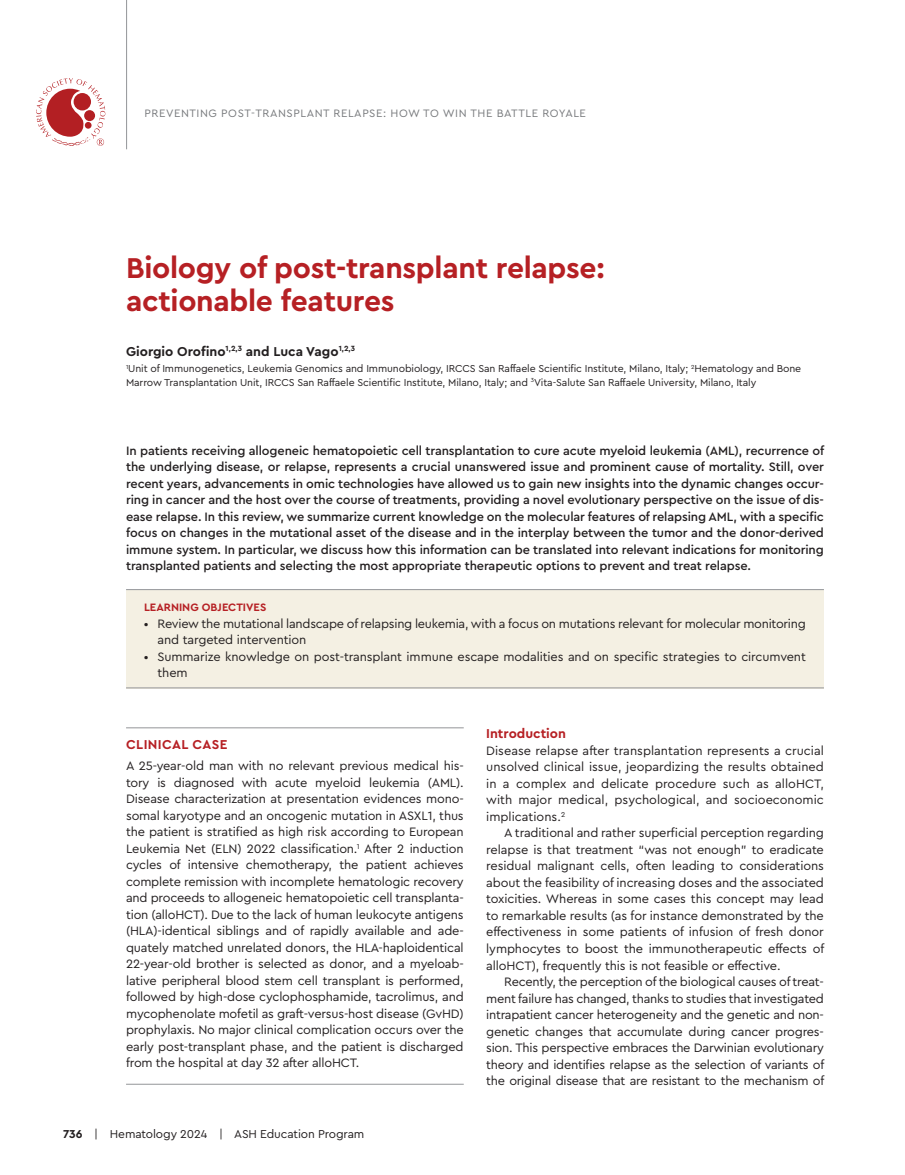
<style>
.page{position:relative;width:905px;height:1175px;background:#fff}
.page>*{position:absolute;margin:0;border:0;box-sizing:border-box;transform-origin:0 0}
.t1{font:700 30px/33px "Cera Pro";letter-spacing:-.01em;color:#b62024}
.t2{font:700 13.5px "Cera Pro";color:#231f20}
.t3{font:700 13.5px "Cera Pro";letter-spacing:.03em;color:#b62024}
.t4{font:700 13.5px "Cera Pro";color:#b62024}
.t5{font:12.75px/16.5px "Cera Pro";letter-spacing:-.02em;color:#231f20}
.t6{font:500 12.75px/16.5px "Cera Pro";letter-spacing:-.01em;color:#231f20;text-align:justify}
.t7{font:12px "Cera Pro";letter-spacing:-.01em;color:#231f20}
.t8{font:11.25px "Cera Pro";letter-spacing:.05em;color:#76787b}
.t9{font:700 11.25px "Cera Pro";color:#b62024}
.t10{font:10.5px/13.5px "Cera Pro";letter-spacing:-.01em;color:#231f20}
.s1{font-weight:700}
</style>
<div class="page">
<svg style="left:36px;top:78px;width:69px;height:68px"></svg>
<hr style="left:126px;top:0;width:1px;height:149px;background:#939598">
<div style="left:126px;top:590px;width:698px;height:98px;background:#f4f0e3"></div>
<hr style="left:126px;top:589px;width:698px;height:1px;background:#939598">
<hr style="left:126px;top:687px;width:698px;height:1px;background:#939598">
<hr style="left:126px;top:727px;width:338px;height:1px;background:#939598">
<hr style="left:126px;top:1083px;width:338px;height:1px;background:#939598">
<p class="t8" style="left:144px;top:106px;width:443px">PREVENTING POST-TRANSPLANT RELAPSE: HOW TO WIN THE BATTLE ROYALE</p>
<h1 class="t1" style="left:126px;top:250px;width:480px">Biology of post-transplant relapse: actionable features</h1>
<p class="t2" style="left:126px;top:342px;width:230px">Giorgio Orofino<sup>1,2,3</sup> and Luca Vago<sup>1,2,3</sup></p>
<p class="t10" style="left:126px;top:362px;width:676px"><sup>1</sup>Unit of Immunogenetics, Leukemia Genomics and Immunobiology, IRCCS San Raffaele Scientific Institute, Milano, Italy; <sup>2</sup>Hematology and Bone<br>Marrow Transplantation Unit, IRCCS San Raffaele Scientific Institute, Milano, Italy; and <sup>3</sup>Vita-Salute San Raffaele University, Milano, Italy</p>
<p class="t6" style="left:126px;top:442px;width:699px">In patients receiving allogeneic hematopoietic cell transplantation to cure acute myeloid leukemia (AML), recurrence of the underlying disease, or relapse, represents a crucial unanswered issue and prominent cause of mortality. Still, over recent years, advancements in omic technologies have allowed us to gain new insights into the dynamic changes occur&shy;ring in cancer and the host over the course of treatments, providing a novel evolutionary perspective on the issue of dis&shy;ease relapse. In this review, we summarize current knowledge on the molecular features of relapsing AML, with a specific focus on changes in the mutational asset of the disease and in the interplay between the tumor and the donor-derived immune system. In particular, we discuss how this information can be translated into relevant indications for monitoring transplanted patients and selecting the most appropriate therapeutic options to prevent and treat relapse.</p>
<p class="t9" style="left:144px;top:599px;width:124px">LEARNING OBJECTIVES</p>
<p class="t5" style="left:158px;top:614px;width:650px;text-indent:-14px">• Review the mutational landscape of relapsing leukemia, with a focus on mutations relevant for molecular monitoring and targeted intervention</p>
<p class="t5" style="left:157px;top:647px;width:650px;text-indent:-14px">• Summarize knowledge on post-transplant immune escape modalities and on specific strategies to circumvent them</p>
<p class="t3" style="left:126px;top:735px;width:103px">CLINICAL CASE</p>
<p class="t5" style="left:126px;top:757px;width:339px;text-align:justify">A 25-year-old man with no relevant previous medical his&shy;tory is diagnosed with acute myeloid leukemia (AML).<br>Disease characterization at presentation evidences mono&shy;somal karyotype and an oncogenic mutation in ASXL1, thus the patient is stratified as high risk according to European Leukemia Net (ELN) 2022 classification.<sup>1</sup> After 2 induction cycles of intensive chemotherapy, the patient achieves complete remission with incomplete hematologic recovery and proceeds to allogeneic hematopoietic cell transplanta&shy;tion (alloHCT). Due to the lack of human leukocyte antigens (HLA)-identical siblings and of rapidly available and ade&shy;quately matched unrelated donors, the HLA-haploidentical 22-year-old brother is selected as donor, and a myeloab&shy;lative peripheral blood stem cell transplant is performed, followed by high-dose cyclophosphamide, tacrolimus, and mycophenolate mofetil as graft-versus-host disease (GvHD) prophylaxis. No major clinical complication occurs over the early post-transplant phase, and the patient is discharged from the hospital at day 32 after alloHCT.</p>
<p class="t7" style="left:63px;top:1126px;width:303px"><span class="s1">736</span> | Hematology 2024 | ASH Education Program</p>
<p class="t4" style="left:486px;top:725px;width:81px">Introduction</p>
<p class="t5" style="left:486px;top:742px;width:339px;text-align:justify">Disease relapse after transplantation represents a crucial unsolved clinical issue, jeopardizing the results obtained in a complex and delicate procedure such as alloHCT, with major medical, psychological, and socioeconomic implications.<sup>2</sup></p>
<p class="t5" style="left:486px;top:824px;width:339px;text-align:justify;text-indent:18px">A traditional and rather superficial perception regarding relapse is that treatment “was not enough” to eradicate residual malignant cells, often leading to considerations about the feasibility of increasing doses and the associated toxicities. Whereas in some cases this concept may lead to remarkable results (as for instance demonstrated by the effectiveness in some patients of infusion of fresh donor lymphocytes to boost the immunotherapeutic effects of alloHCT), frequently this is not feasible or effective.</p>
<p class="t5" style="left:486px;top:973px;width:339px;text-indent:18px">Recently, the perception of the biological causes of treat&shy;ment failure has changed, thanks to studies that investigated intrapatient cancer heterogeneity and the genetic and non&shy;genetic changes that accumulate during cancer progres&shy;sion. This perspective embraces the Darwinian evolutionary theory and identifies relapse as the selection of variants of the original disease that are resistant to the mechanism of</p>
</div>
